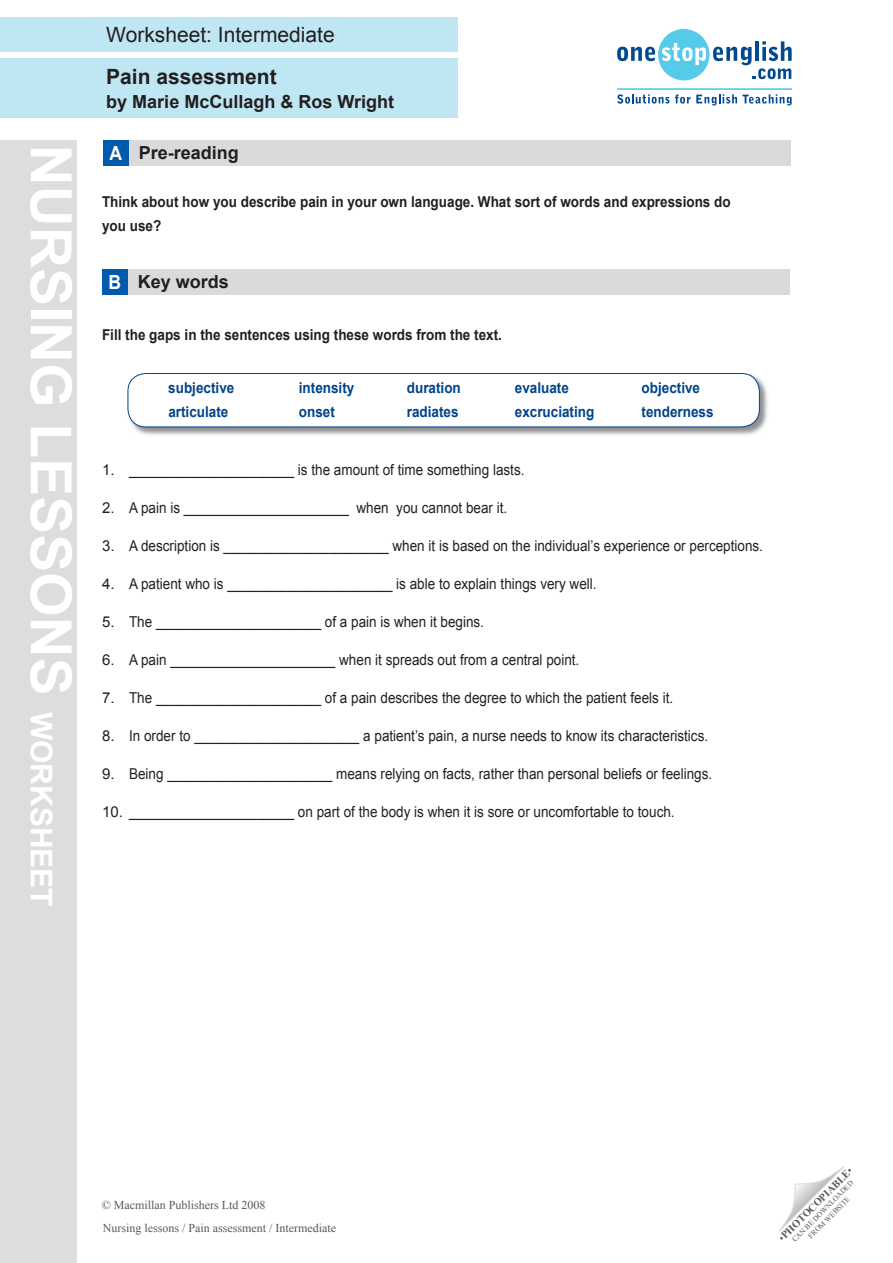
<style>
.page{position:relative;width:893px;height:1263px;background:#fff}
.page>*{position:absolute;margin:0;border:0;box-sizing:border-box;transform-origin:0 0}
.t1{font:700 57px "Arial";color:#fff}
.t2{font:21px "Arial";color:#231f20}
.Title_in_blue_box{font:700 21px "Arial";color:#231f20}
.key_exercise_titles{font:700 19.5px "Arial";color:#fff;scale:.9 1}
.Author_in_blue_box{font:700 18px "Arial";color:#231f20}
.body_text{font:15px "Arial";color:#231f20;scale:.9 1}
.body_text-2{font:15px "Arial";color:#231f20}
.Gap_fill_text{font:700 15px "Arial";color:#004489;scale:.9 1}
.Main_body_text{font:700 15px/24px "Arial";color:#231f20;scale:.9 1}
.Bold_body_text{font:700 15px "Arial";color:#231f20;scale:.9 1}
.t3{font:12px "Times New Roman";color:#57585a}
.t4{font:700 10.5px "Times New Roman";color:#57585a}
.t5{font:7.5px "Times New Roman";color:#57585a}
.s1{font-size:30px}
.s2{font-weight:400}
</style>
<div class="page">
<svg style="left:779px;top:1167px;width:65px;height:64px"></svg>
<div style="left:126px;top:372px;width:643px;height:65px;background:#231f20;opacity:.51"></div>
<div style="left:128px;top:373px;width:631px;height:54px;background:#fff;border-radius:18px"></div>
<div style="left:128px;top:373px;width:632px;height:54px;border:1px solid #004489;border-radius:18px"></div>
<svg style="left:617px;top:29px;width:175px;height:51px"></svg>
<svg style="left:617px;top:94px;width:73px;height:10px"></svg>
<svg style="left:696px;top:94px;width:96px;height:12px"></svg>
<hr style="left:617px;top:88px;width:175px;height:2px;background:#55cae9">
<div style="left:0;top:140px;width:77px;height:1123px;background:#dcdddf"></div>
<div style="left:0;top:58px;width:457px;height:60px;background:#bfe6f3"></div>
<div style="left:0;top:17px;width:457px;height:34px;background:#bfe6f3"></div>
<div style="left:104px;top:140px;width:687px;height:26px;background:#d9dadc"></div>
<div style="left:103px;top:140px;width:26px;height:26px;background:#005bad"></div>
<div style="left:103px;top:269px;width:687px;height:25px;background:#d9dadc"></div>
<div style="left:102px;top:269px;width:26px;height:25px;background:#005bad"></div>
<p class="t1" style="left:88px;top:145px;width:755px;rotate:90deg">Nursing lessons <span class="s1">worksheet</span></p>
<p class="t2" style="left:106px;top:21px;width:230px">Worksheet: Intermediate</p>
<p class="Title_in_blue_box" style="left:106px;top:63px;width:172px">Pain assessment</p>
<p class="Author_in_blue_box" style="left:106px;top:90px;width:289px">by Marie McCullagh &amp; Ros Wright</p>
<p class="key_exercise_titles" style="left:109px;top:141px;width:16px">A</p>
<p class="Author_in_blue_box" style="left:139px;top:141px;width:102px">Pre-reading</p>
<p class="Main_body_text" style="left:102px;top:190px;width:700px">Think about how you describe pain in your own language. What sort of words and expressions do you use?</p>
<p class="key_exercise_titles" style="left:108px;top:269px;width:16px">B</p>
<p class="Author_in_blue_box" style="left:138px;top:270px;width:93px">Key words</p>
<p class="Bold_body_text" style="left:102px;top:325px;width:446px">Fill the gaps in the sentences using these words from the text.</p>
<p class="Gap_fill_text" style="left:168px;top:378px;width:75px">subjective</p>
<p class="Gap_fill_text" style="left:299px;top:378px;width:63px">intensity</p>
<p class="Gap_fill_text" style="left:407px;top:378px;width:62px">duration</p>
<p class="Gap_fill_text" style="left:515px;top:378px;width:62px">evaluate</p>
<p class="Gap_fill_text" style="left:642px;top:378px;width:67px">objective</p>
<p class="Gap_fill_text" style="left:168px;top:402px;width:68px">articulate</p>
<p class="Gap_fill_text" style="left:299px;top:402px;width:42px">onset</p>
<p class="Gap_fill_text" style="left:407px;top:402px;width:59px">radiates</p>
<p class="Gap_fill_text" style="left:515px;top:402px;width:90px">excruciating</p>
<p class="Gap_fill_text" style="left:642px;top:402px;width:82px">tenderness</p>
<p class="body_text" style="left:129px;top:460px;width:441px">______________________ is the amount of time something lasts.</p>
<p class="body_text" style="left:129px;top:498px;width:422px">A pain is ______________________ when you cannot bear it.</p>
<p class="body_text" style="left:129px;top:536px;width:706px">A description is ______________________ when it is based on the individual’s experience or perceptions.</p>
<p class="body_text" style="left:129px;top:574px;width:521px">A patient who is ______________________ is able to explain things very well.</p>
<p class="body_text" style="left:129px;top:612px;width:396px">The ______________________ of a pain is when it begins.</p>
<p class="body_text" style="left:129px;top:650px;width:502px">A pain ______________________ when it spreads out from a central point.</p>
<p class="body_text" style="left:129px;top:688px;width:606px">The ______________________ of a pain describes the degree to which the patient feels it.</p>
<p class="body_text" style="left:129px;top:726px;width:645px">In order to ______________________ a patient’s pain, a nurse needs to know its characteristics.</p>
<p class="body_text" style="left:129px;top:764px;width:649px">Being ______________________ means relying on facts, rather than personal beliefs or feelings.</p>
<p class="body_text-2" style="left:102px;top:802px;width:574px">10. ______________________ on part of the body is when it is sore or uncomfortable to touch.</p>
<p class="body_text-2" style="left:102px;top:460px;width:14px">1.</p>
<p class="body_text-2" style="left:102px;top:498px;width:14px">2.</p>
<p class="body_text-2" style="left:102px;top:536px;width:14px">3.</p>
<p class="body_text-2" style="left:102px;top:574px;width:14px">4.</p>
<p class="body_text-2" style="left:102px;top:612px;width:14px">5.</p>
<p class="body_text-2" style="left:102px;top:650px;width:14px">6.</p>
<p class="body_text-2" style="left:102px;top:688px;width:14px">7.</p>
<p class="body_text-2" style="left:102px;top:726px;width:14px">8.</p>
<p class="body_text-2" style="left:102px;top:764px;width:14px">9.</p>
<p class="t3" style="left:102px;top:1197px;width:165px">© Macmillan Publishers Ltd 2008</p>
<p class="t3" style="left:103px;top:1220px;width:235px">Nursing lessons / Pain assessment / Intermediate</p>
<p class="t4" style="left:775px;top:1234px;width:101px;rotate:-45deg"><span class="s2">•</span>PHOTOCOPIABLE<span class="s2">•</span></p>
<p class="t5" style="left:790px;top:1237px;width:85px;rotate:-45deg">CAN BE DOWNLOADED</p>
<p class="t5" style="left:806px;top:1233px;width:57px;rotate:-45deg">FROM WEBSITE</p>
</div>
